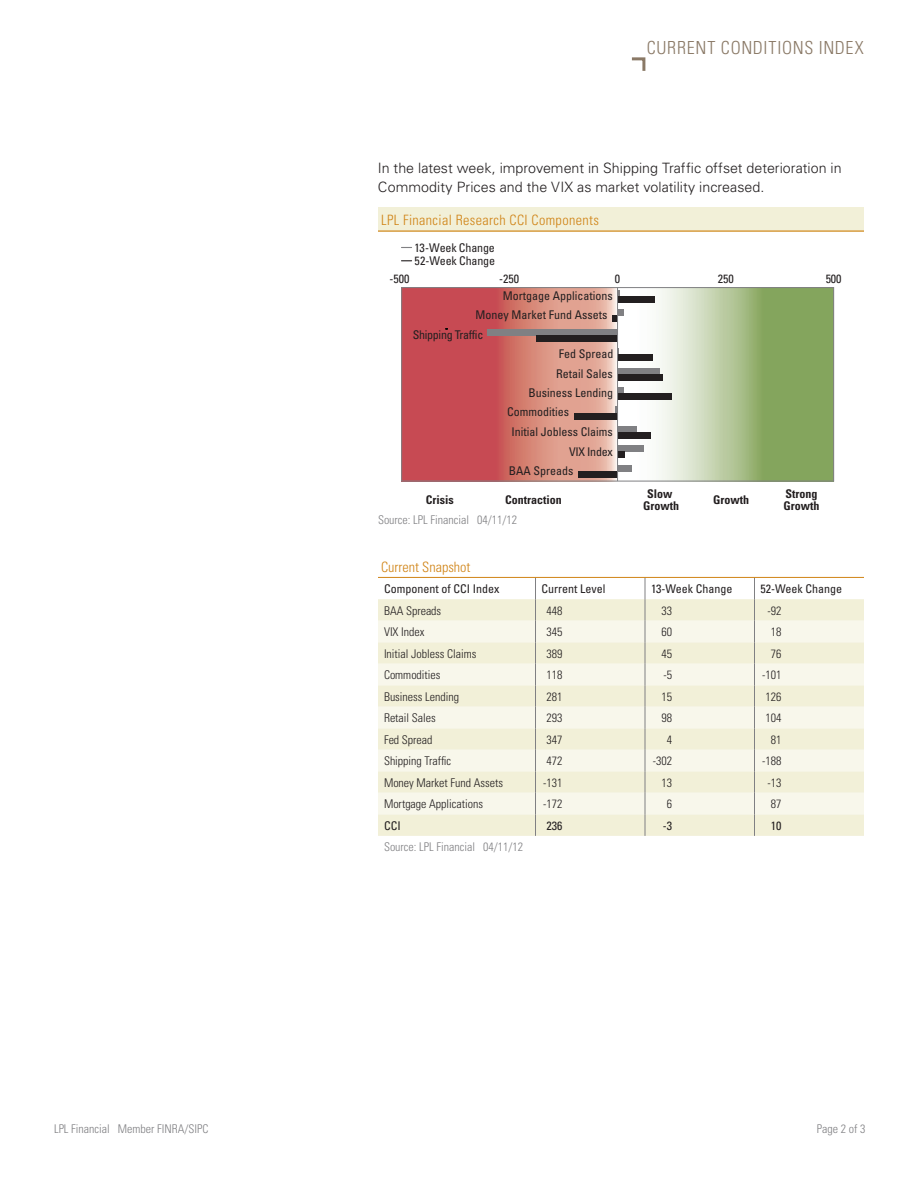
<style>
.page{position:relative;width:918px;height:1188px;background:#fff}
.page>*{position:absolute;margin:0;border:0;box-sizing:border-box;transform-origin:0 0}
.t1{font:300 condensed 18px "Univers";letter-spacing:.04em;color:#8a7966}
.Body_Copy{font:300 14.25px/18.8px "Univers";color:#231f20}
.table_header{font:300 condensed 14.25px "Univers";letter-spacing:.025em;color:#d08315}
.table_header-2{font:300 condensed 14.25px "Univers";color:#d08315}
.Table_descriptor{font:condensed 12px/13.5px "Univers";color:#231f20}
.t2{font:300 condensed 12px "Univers";color:#231f20}
.t3{font:300 condensed 12px "Univers";color:#808083}
.t4{font:700 condensed 12px/12px "Univers";color:#231f20;text-align:center}
.Table_descriptor-2{font:condensed 12px "Univers";letter-spacing:-.025em;color:#231f20}
</style>
<div class="page">
<svg style="left:631px;top:57px;width:15px;height:14px"></svg>
<div style="left:378px;top:599px;width:486px;height:237px;background:#f2f0d8"></div>
<svg style="left:378px;top:621px;width:486px;height:193px;fill:#f8f7eb"></svg>
<svg style="left:535px;top:578px;width:1px;height:258px"></svg>
<svg style="left:645px;top:578px;width:1px;height:258px"></svg>
<svg style="left:754px;top:578px;width:1px;height:258px"></svg>
<hr style="left:378px;top:577px;width:486px;height:1px;background:#d08315">
<div style="left:378px;top:207px;width:486px;height:25px;background:#f2f0d8"></div>
<hr style="left:378px;top:231px;width:486px;height:1px;background:#d08315">
<svg style="left:403px;top:289px;width:214px;height:190px"></svg>
<svg style="left:632px;top:289px;width:200px;height:190px"></svg>
<svg style="left:618px;top:291px;width:2px;height:6px"></svg>
<div style="left:618px;top:297px;width:37px;height:6px;background:#231f20"></div>
<svg style="left:612px;top:310px;width:12px;height:12px"></svg>
<div style="left:488px;top:329px;width:130px;height:6px;background:#808083"></div>
<div style="left:537px;top:335px;width:81px;height:6px;background:#231f20"></div>
<div style="left:618px;top:355px;width:35px;height:6px;background:#231f20"></div>
<div style="left:618px;top:368px;width:42px;height:6px;background:#808083"></div>
<div style="left:618px;top:374px;width:45px;height:6px;background:#231f20"></div>
<svg style="left:618px;top:388px;width:6px;height:6px"></svg>
<div style="left:618px;top:394px;width:54px;height:6px;background:#231f20"></div>
<div style="left:574px;top:413px;width:44px;height:6px;background:#231f20"></div>
<div style="left:618px;top:426px;width:19px;height:6px;background:#808083"></div>
<div style="left:618px;top:432px;width:32px;height:7px;background:#231f20"></div>
<div style="left:618px;top:446px;width:26px;height:6px;background:#808083"></div>
<div style="left:618px;top:452px;width:7px;height:6px;background:#231f20"></div>
<div style="left:578px;top:471px;width:40px;height:6px;background:#231f20"></div>
<div style="left:618px;top:465px;width:14px;height:6px;background:#808083"></div>
<div style="left:401px;top:287px;width:433px;height:194px;border:1px solid #808083"></div>
<hr style="left:617px;top:288px;width:1px;height:193px;background:#808083">
<p class="t1" style="left:647px;top:37px;width:219px">CURRENT CONDITIONS INDEX</p>
<p class="Body_Copy" style="left:378px;top:159px;width:465px">In the latest week, improvement in Shipping Traffic offset deterioration in<br>Commodity Prices and the VIX as market volatility increased.</p>
<p class="table_header" style="left:381px;top:212px;width:219px">LPL Financial Research CCI Components</p>
<p class="Table_descriptor" style="left:414px;top:240px;width:82px">13-Week Change<br>52-Week Change</p>
<p class="Table_descriptor" style="left:390px;top:272px;width:21px">-500</p>
<p class="Table_descriptor" style="left:499px;top:272px;width:21px">-250</p>
<p class="Table_descriptor" style="left:615px;top:272px;width:7px">0</p>
<p class="Table_descriptor" style="left:718px;top:272px;width:17px">250</p>
<p class="Table_descriptor" style="left:826px;top:272px;width:17px">500</p>
<p class="Table_descriptor" style="left:503px;top:289px;width:111px">Mortgage Applications</p>
<p class="Table_descriptor" style="left:476px;top:308px;width:133px">Money Market Fund Assets</p>
<p class="Table_descriptor-2" style="left:413px;top:327px;width:72px">Shipping Traffic</p>
<p class="Table_descriptor" style="left:559px;top:347px;width:56px">Fed Spread</p>
<p class="Table_descriptor" style="left:529px;top:386px;width:86px">Business Lending</p>
<p class="Table_descriptor" style="left:556px;top:366px;width:58px">Retail Sales</p>
<p class="Table_descriptor" style="left:507px;top:405px;width:63px">Commodities</p>
<p class="Table_descriptor" style="left:511px;top:425px;width:103px">Initial Jobless Claims</p>
<p class="Table_descriptor-2" style="left:569px;top:444px;width:45px">VIX Index</p>
<p class="Table_descriptor" style="left:509px;top:463px;width:66px">BAA Spreads</p>
<p class="t4" style="left:426px;top:494px;width:29px">Crisis</p>
<p class="t4" style="left:505px;top:494px;width:58px">Contraction</p>
<p class="t4" style="left:643px;top:488px;width:37px">Slow<br>Growth</p>
<p class="t4" style="left:713px;top:494px;width:37px">Growth</p>
<p class="t4" style="left:783px;top:488px;width:37px;text-align:left">Strong<br>Growth</p>
<p class="t3" style="left:378px;top:513px;width:141px">Source: LPL Financial 04/11/12</p>
<p class="table_header-2" style="left:381px;top:558px;width:91px">Current Snapshot</p>
<p class="Table_descriptor" style="left:384px;top:582px;width:117px">Component of CCI Index</p>
<p class="Table_descriptor" style="left:542px;top:582px;width:65px">Current Level</p>
<p class="Table_descriptor" style="left:651px;top:582px;width:83px">13-Week Change</p>
<p class="Table_descriptor" style="left:761px;top:582px;width:83px">52-Week Change</p>
<p class="t2" style="left:384px;top:603px;width:59px">BAA Spreads</p>
<p class="t2" style="left:547px;top:603px;width:17px">448</p>
<p class="t2" style="left:661px;top:603px;width:12px">33</p>
<p class="t2" style="left:768px;top:603px;width:15px">-92</p>
<p class="t2" style="left:384px;top:625px;width:42px">VIX Index</p>
<p class="t2" style="left:547px;top:625px;width:17px">345</p>
<p class="t2" style="left:661px;top:625px;width:12px">60</p>
<p class="t2" style="left:771px;top:625px;width:12px">18</p>
<p class="t2" style="left:384px;top:646px;width:94px">Initial Jobless Claims</p>
<p class="t2" style="left:547px;top:646px;width:17px">389</p>
<p class="t2" style="left:661px;top:646px;width:12px">45</p>
<p class="t2" style="left:771px;top:646px;width:12px">76</p>
<p class="t2" style="left:384px;top:668px;width:58px">Commodities</p>
<p class="t2" style="left:547px;top:668px;width:17px">118</p>
<p class="t2" style="left:663px;top:668px;width:10px">-5</p>
<p class="t2" style="left:762px;top:668px;width:21px">-101</p>
<p class="t2" style="left:384px;top:689px;width:77px">Business Lending</p>
<p class="t2" style="left:547px;top:689px;width:17px">281</p>
<p class="t2" style="left:661px;top:689px;width:12px">15</p>
<p class="t2" style="left:766px;top:689px;width:17px">126</p>
<p class="t2" style="left:384px;top:711px;width:53px">Retail Sales</p>
<p class="t2" style="left:547px;top:711px;width:17px">293</p>
<p class="t2" style="left:661px;top:711px;width:12px">98</p>
<p class="t2" style="left:766px;top:711px;width:17px">104</p>
<p class="t2" style="left:384px;top:732px;width:50px">Fed Spread</p>
<p class="t2" style="left:547px;top:732px;width:17px">347</p>
<p class="t2" style="left:667px;top:732px;width:7px">4</p>
<p class="t2" style="left:771px;top:732px;width:12px">81</p>
<p class="t2" style="left:384px;top:754px;width:69px">Shipping Traffic</p>
<p class="t2" style="left:547px;top:754px;width:17px">472</p>
<p class="t2" style="left:653px;top:754px;width:21px">-302</p>
<p class="t2" style="left:762px;top:754px;width:21px">-188</p>
<p class="t2" style="left:384px;top:775px;width:121px">Money Market Fund Assets</p>
<p class="t2" style="left:543px;top:775px;width:21px">-131</p>
<p class="t2" style="left:661px;top:775px;width:12px">13</p>
<p class="t2" style="left:768px;top:775px;width:15px">-13</p>
<p class="t2" style="left:384px;top:797px;width:101px">Mortgage Applications</p>
<p class="t2" style="left:543px;top:797px;width:21px">-172</p>
<p class="t2" style="left:667px;top:797px;width:7px">6</p>
<p class="t2" style="left:771px;top:797px;width:12px">87</p>
<p class="Table_descriptor" style="left:384px;top:819px;width:18px">CCI</p>
<p class="Table_descriptor" style="left:547px;top:819px;width:17px">236</p>
<p class="Table_descriptor" style="left:663px;top:819px;width:11px">-3</p>
<p class="Table_descriptor" style="left:771px;top:819px;width:12px">10</p>
<p class="t3" style="left:384px;top:840px;width:141px">Source: LPL Financial 04/11/12</p>
<p class="t3" style="left:54px;top:1122px;width:156px">LPL Financial Member FINRA/SIPC</p>
<p class="t3" style="left:817px;top:1122px;width:50px">Page 2 of 3</p>
</div>
